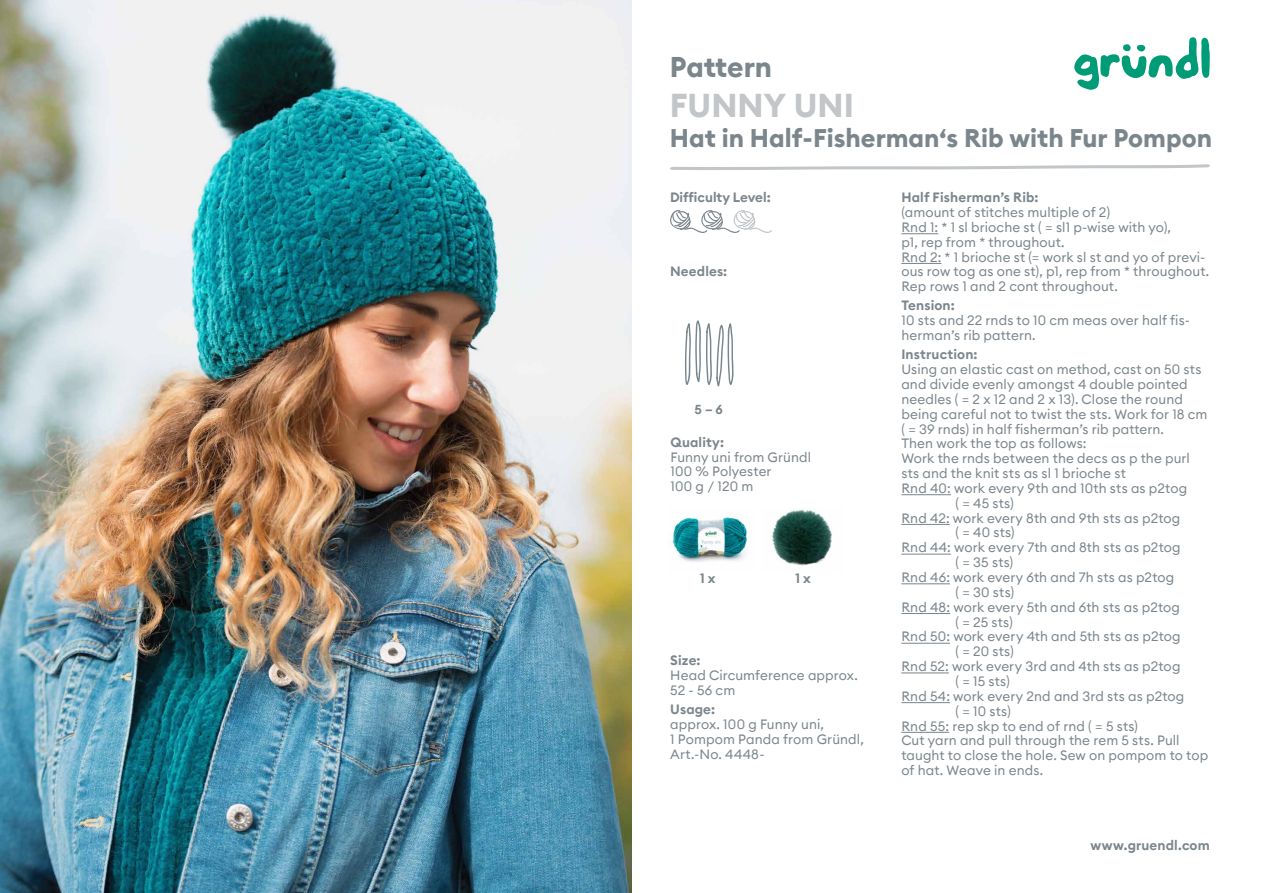
<style>
.page{position:relative;width:1263px;height:893px;background:#fff}
.page>*{position:absolute;margin:0;border:0;box-sizing:border-box;transform-origin:0 0}
.t1{font:700 33px "Euclid Circular B";color:#c2c6c9}
.t2{font:700 28.5px "Euclid Circular B";letter-spacing:-.005em;color:#7b868c}
.t3{font:700 25.5px "Euclid Circular B";color:#7b868c}
.t4{font:13.5px/14.9px "Euclid Circular B";letter-spacing:.01em;color:#7b868c}
.t5{font:600 13.5px "Euclid Circular B";letter-spacing:.01em;color:#7b868c}
.t6{font:600 13.05px "Euclid Circular B";color:#7b868c}
</style>
<div class="page">
<svg style="left:670px;top:164px;width:540px;height:6px"></svg>
<svg style="left:1074px;top:37px;width:136px;height:53px"></svg>
<hr style="left:901px;top:233px;width:37px;height:1px;background:#7b868c">
<hr style="left:901px;top:263px;width:40px;height:1px;background:#7b868c">
<hr style="left:901px;top:494px;width:50px;height:1px;background:#7b868c">
<hr style="left:901px;top:524px;width:49px;height:1px;background:#7b868c">
<hr style="left:901px;top:554px;width:50px;height:1px;background:#7b868c">
<hr style="left:901px;top:583px;width:49px;height:1px;background:#7b868c">
<hr style="left:901px;top:613px;width:49px;height:1px;background:#7b868c">
<hr style="left:901px;top:643px;width:49px;height:1px;background:#7b868c">
<hr style="left:901px;top:672px;width:48px;height:1px;background:#7b868c">
<hr style="left:901px;top:702px;width:49px;height:1px;background:#7b868c">
<hr style="left:901px;top:732px;width:48px;height:1px;background:#7b868c">
<svg style="left:670px;top:210px;width:102px;height:23px"></svg>
<svg style="left:685px;top:320px;width:49px;height:67px"></svg>
<img style="left:0;top:0;width:631px;height:893px">
<img style="left:669px;top:513px;width:81px;height:49px">
<img style="left:772px;top:510px;width:60px;height:56px">
<h2 class="t2" style="left:670px;top:48px;width:104px">Pattern</h2>
<h1 class="t1" style="left:670px;top:84px;width:185px">FUNNY UNI</h1>
<h3 class="t3" style="left:670px;top:122px;width:544px">Hat in Half-Fisherman‘s Rib with Fur Pompon</h3>
<p class="t5" style="left:670px;top:189px;width:102px">Difficulty Level:</p>
<p class="t5" style="left:670px;top:262px;width:59px">Needles:</p>
<p class="t6" style="left:694px;top:400px;width:30px">5 – 6</p>
<p class="t5" style="left:670px;top:433px;width:55px">Quality:</p>
<p class="t4" style="left:670px;top:449px;width:142px">Funny uni from Gründl<br>100 % Polyester<br>100 g / 120 m</p>
<p class="t5" style="left:700px;top:570px;width:17px">1 x</p>
<p class="t5" style="left:795px;top:570px;width:17px">1 x</p>
<p class="t5" style="left:670px;top:652px;width:32px">Size:</p>
<p class="t4" style="left:670px;top:668px;width:189px">Head Circumference approx.<br>52 - 56 cm</p>
<p class="t5" style="left:670px;top:701px;width:46px">Usage:</p>
<p class="t4" style="left:670px;top:717px;width:195px">approx. 100 g Funny uni,<br>1 Pompom Panda from Gründl,<br>Art.-No. 4448-</p>
<p class="t5" style="left:901px;top:189px;width:139px">Half Fisherman’s Rib:</p>
<p class="t4" style="left:901px;top:205px;width:309px">(amount of stitches multiple of 2)<br>Rnd 1: * 1 sl brioche st ( = sl1 p-wise with yo),<br>p1, rep from * throughout.<br>Rnd 2: * 1 brioche st (= work sl st and yo of previ&shy;ous row tog as one st), p1, rep from * throughout.<br>Rep rows 1 and 2 cont throughout.</p>
<p class="t5" style="left:901px;top:297px;width:55px">Tension:</p>
<p class="t4" style="left:901px;top:313px;width:290px">10 sts and 22 rnds to 10 cm meas over half fis&shy;herman’s rib pattern.</p>
<p class="t5" style="left:901px;top:346px;width:78px">Instruction:</p>
<p class="t4" style="left:901px;top:362px;width:302px">Using an elastic cast on method, cast on 50 sts</p>
<p class="t4" style="left:901px;top:377px;width:288px">and divide evenly amongst 4 double pointed</p>
<p class="t4" style="left:901px;top:391px;width:283px">needles ( = 2 x 12 and 2 x 13). Close the round</p>
<p class="t4" style="left:901px;top:406px;width:308px">being careful not to twist the sts. Work for 18 cm</p>
<p class="t4" style="left:901px;top:421px;width:264px">( = 39 rnds) in half fisherman’s rib pattern.</p>
<p class="t4" style="left:901px;top:436px;width:187px">Then work the top as follows:</p>
<p class="t4" style="left:901px;top:451px;width:290px">Work the rnds between the decs as p the purl</p>
<p class="t4" style="left:901px;top:466px;width:226px">sts and the knit sts as sl 1 brioche st</p>
<p class="t4" style="left:901px;top:481px;width:287px">Rnd 40: work every 9th and 10th sts as p2tog</p>
<p class="t4" style="left:955px;top:495px;width:60px">( = 45 sts)</p>
<p class="t4" style="left:901px;top:510px;width:281px">Rnd 42: work every 8th and 9th sts as p2tog</p>
<p class="t4" style="left:955px;top:525px;width:61px">( = 40 sts)</p>
<p class="t4" style="left:901px;top:540px;width:281px">Rnd 44: work every 7th and 8th sts as p2tog</p>
<p class="t4" style="left:955px;top:555px;width:59px">( = 35 sts)</p>
<p class="t4" style="left:901px;top:570px;width:274px">Rnd 46: work every 6th and 7h sts as p2tog</p>
<p class="t4" style="left:955px;top:584px;width:60px">( = 30 sts)</p>
<p class="t4" style="left:901px;top:599px;width:280px">Rnd 48: work every 5th and 6th sts as p2tog</p>
<p class="t4" style="left:955px;top:614px;width:59px">( = 25 sts)</p>
<p class="t4" style="left:901px;top:629px;width:281px">Rnd 50: work every 4th and 5th sts as p2tog</p>
<p class="t4" style="left:955px;top:644px;width:60px">( = 20 sts)</p>
<p class="t4" style="left:901px;top:659px;width:281px">Rnd 52: work every 3rd and 4th sts as p2tog</p>
<p class="t4" style="left:955px;top:674px;width:56px">( = 15 sts)</p>
<p class="t4" style="left:901px;top:688px;width:285px">Rnd 54: work every 2nd and 3rd sts as p2tog</p>
<p class="t4" style="left:955px;top:703px;width:57px">( = 10 sts)</p>
<p class="t4" style="left:901px;top:718px;width:238px">Rnd 55: rep skp to end of rnd ( = 5 sts)</p>
<p class="t4" style="left:901px;top:733px;width:280px">Cut yarn and pull through the rem 5 sts. Pull</p>
<p class="t4" style="left:901px;top:748px;width:308px">taught to close the hole. Sew on pompom to top</p>
<p class="t4" style="left:901px;top:763px;width:143px">of hat. Weave in ends.</p>
<p class="t5" style="left:1091px;top:836px;width:121px">www.gruendl.com</p>
</div>
